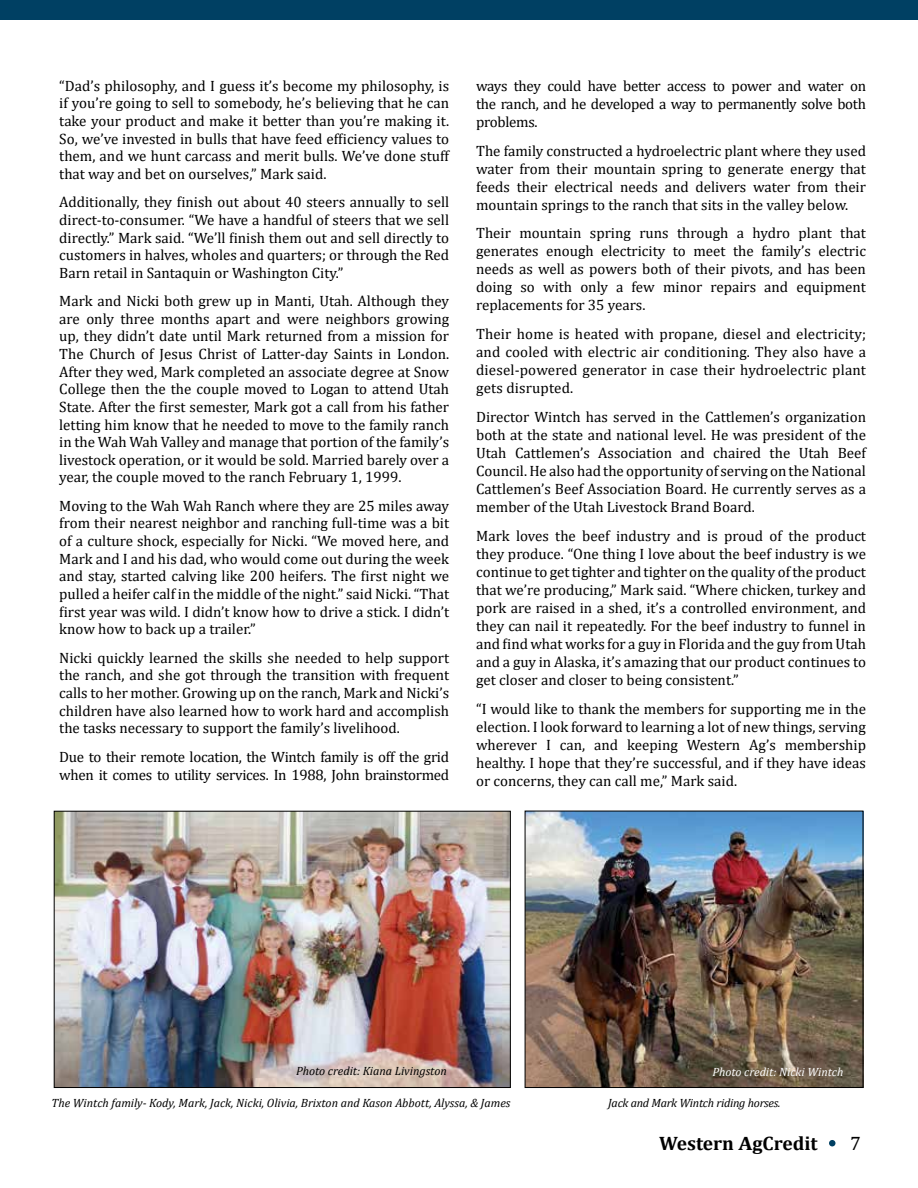
<style>
.page{position:relative;width:918px;height:1188px;background:#fff}
.page>*{position:absolute;margin:0;border:0;box-sizing:border-box;transform-origin:0 0}
.t1{font:700 19.5px "Cambria";color:#000}
.t2{font:19.5px "Cambria";color:#000}
.t3{font:15px/18px "Cambria";color:#000;text-align:justify}
.t4{font:15px/18px "Cambria";letter-spacing:-.02em;color:#000}
.t5{font:italic 12px "Cambria";color:#000}
.t6{font:italic 12px "Cambria";letter-spacing:-.02em;color:#000}
.t7{font:italic 12px "Cambria";color:#fff}
</style>
<div class="page">
<div style="left:829px;top:1140px;width:7px;height:6px;background:#004063;border-radius:50%"></div>
<div style="left:0;top:0;width:918px;height:19px;background:#004063"></div>
<img style="left:56px;top:813px;width:453px;height:273px">
<div style="left:54px;top:811px;width:457px;height:277px;border:1px solid #000"></div>
<img style="left:527px;top:813px;width:334px;height:273px">
<div style="left:525px;top:811px;width:338px;height:277px;border:1px solid #000"></div>
<p class="t3" style="left:59px;top:77px;width:391px">“Dad’s philosophy, and I guess it’s become my philosophy, is if you’re going to sell to somebody, he’s believing that he can take your product and make it better than you’re making it.<br>So, we’ve invested in bulls that have feed efficiency values to them, and we hunt carcass and merit bulls. We’ve done stuff that way and bet on ourselves,” Mark said.</p>
<p class="t3" style="left:59px;top:193px;width:391px">Additionally, they finish out about 40 steers annually to sell direct-to-consumer. “We have a handful of steers that we sell directly.” Mark said. “We’ll finish them out and sell directly to customers in halves, wholes and quarters; or through the Red Barn retail in Santaquin or Washington City.”</p>
<p class="t3" style="left:59px;top:292px;width:391px;line-height:17.5px">Mark and Nicki both grew up in Manti, Utah. Although they are only three months apart and were neighbors growing up, they didn’t date until Mark returned from a mission for The Church of Jesus Christ of Latter-day Saints in London.<br>After they wed, Mark completed an associate degree at Snow College then the the couple moved to Logan to attend Utah State. After the first semester, Mark got a call from his father letting him know that he needed to move to the family ranch in the Wah Wah Valley and manage that portion of the family’s livestock operation, or it would be sold. Married barely over a year, the couple moved to the ranch February 1, 1999.</p>
<p class="t3" style="left:59px;top:497px;width:391px;line-height:17.5px">Moving to the Wah Wah Ranch where they are 25 miles away from their nearest neighbor and ranching full-time was a bit of a culture shock, especially for Nicki. “We moved here, and Mark and I and his dad, who would come out during the week and stay, started calving like 200 heifers. The first night we pulled a heifer calf in the middle of the night.” said Nicki. “That first year was wild. I didn’t know how to drive a stick. I didn’t know how to back up a trailer.”</p>
<p class="t3" style="left:59px;top:649px;width:391px;line-height:17.5px">Nicki quickly learned the skills she needed to help support the ranch, and she got through the transition with frequent calls to her mother. Growing up on the ranch, Mark and Nicki’s children have also learned how to work hard and accomplish the tasks necessary to support the family’s livelihood.</p>
<p class="t4" style="left:59px;top:748px;width:391px">Due to their remote location, the Wintch family is off the grid when it comes to utility services. In 1988, John brainstormed</p>
<p class="t3" style="left:476px;top:77px;width:391px">ways they could have better access to power and water on the ranch, and he developed a way to permanently solve both problems.</p>
<p class="t3" style="left:476px;top:141px;width:391px">The family constructed a hydroelectric plant where they used water from their mountain spring to generate energy that feeds their electrical needs and delivers water from their mountain springs to the ranch that sits in the valley below.</p>
<p class="t3" style="left:476px;top:224px;width:391px">Their mountain spring runs through a hydro plant that generates enough electricity to meet the family’s electric needs as well as powers both of their pivots, and has been doing so with only a few minor repairs and equipment replacements for 35 years.</p>
<p class="t3" style="left:476px;top:325px;width:391px">Their home is heated with propane, diesel and electricity; and cooled with electric air conditioning. They also have a diesel-powered generator in case their hydroelectric plant gets disrupted.</p>
<p class="t3" style="left:476px;top:408px;width:391px">Director Wintch has served in the Cattlemen’s organization both at the state and national level. He was president of the Utah Cattlemen’s Association and chaired the Utah Beef Council. He also had the opportunity of serving on the National Cattlemen’s Beef Association Board. He currently serves as a member of the Utah Livestock Brand Board.</p>
<p class="t3" style="left:476px;top:527px;width:391px">Mark loves the beef industry and is proud of the product they produce. “One thing I love about the beef industry is we continue to get tighter and tighter on the quality of the product that we’re producing,” Mark said. “Where chicken, turkey and pork are raised in a shed, it’s a controlled environment, and they can nail it repeatedly. For the beef industry to funnel in and find what works for a guy in Florida and the guy from Utah and a guy in Alaska, it’s amazing that our product continues to get closer and closer to being consistent.”</p>
<p class="t3" style="left:476px;top:699px;width:391px">“I would like to thank the members for supporting me in the election. I look forward to learning a lot of new things, serving wherever I can, and keeping Western Ag’s membership healthy. I hope that they’re successful, and if they have ideas or concerns, they can call me,” Mark said.</p>
<p class="t5" style="left:296px;top:1062px;width:152px">Photo credit: Kiana Livingston</p>
<p class="t7" style="left:712px;top:1063px;width:133px">Photo credit: Nicki Wintch</p>
<p class="t5" style="left:52px;top:1095px;width:460px">The Wintch family- Kody, Mark, Jack, Nicki, Olivia, Brixton and Kason Abbott, Alyssa, &amp; James</p>
<p class="t6" style="left:608px;top:1095px;width:174px">Jack and Mark Wintch riding horses.</p>
<h1 class="t1" style="left:659px;top:1130px;width:160px">Western AgCredit</h1>
<h1 class="t2" style="left:850px;top:1132px;width:12px">7</h1>
</div>
